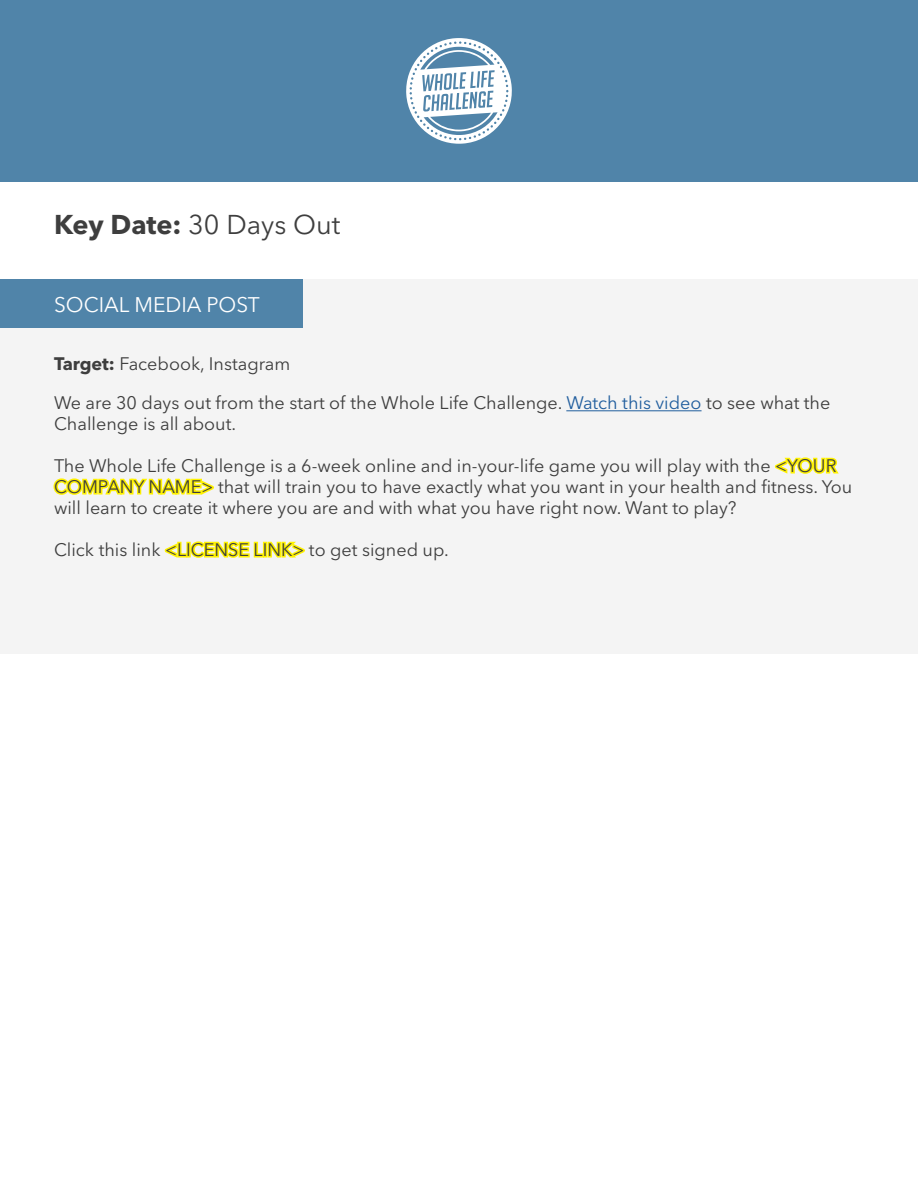
<style>
.page{position:relative;width:918px;height:1188px;background:#fff}
.page>*{position:absolute;margin:0;border:0;box-sizing:border-box;transform-origin:0 0}
.t1{font:27px "Avenir Next LT Pro";color:#3e3e3e}
.t2{font:21px "Avenir Next LT Pro";color:#fff}
.t3{font:18px/21px "Avenir Next LT Pro";color:#3e3e3e}
.s1{font-weight:700}
.s2{color:#215e9e}
</style>
<div class="page">
<div style="left:0;top:0;width:918px;height:182px;background:#5084a9"></div>
<svg style="left:406px;top:38px;width:106px;height:106px"></svg>
<div style="left:0;top:279px;width:918px;height:374px;background:#f4f4f4"></div>
<div style="left:0;top:279px;width:302px;height:49px;background:#5084a9"></div>
<hr style="left:566px;top:410px;width:136px;height:1px;background:#215e9e">
<svg style="left:774px;top:457px;width:65px;height:17px"></svg>
<svg style="left:53px;top:478px;width:161px;height:17px"></svg>
<svg style="left:164px;top:541px;width:141px;height:17px"></svg>
<p class="t1" style="left:54px;top:208px;width:288px"><span class="s1">Key Date:</span> 30 Days Out</p>
<p class="t2" style="left:54px;top:293px;width:207px">SOCIAL MEDIA POST</p>
<p class="t3" style="left:54px;top:353px;width:238px"><span class="s1">Target:</span> Facebook, Instagram</p>
<p class="t3" style="left:54px;top:392px;width:778px">We are 30 days out from the start of the Whole Life Challenge. <span class="s2">Watch this video</span> to see what the<br>Challenge is all about.</p>
<p class="t3" style="left:54px;top:455px;width:800px">The Whole Life Challenge is a 6-week online and in-your-life game you will play with the &lt;YOUR<br>COMPANY NAME&gt; that will train you to have exactly what you want in your health and fitness. You will learn to create it where you are and with what you have right now. Want to play?</p>
<p class="t3" style="left:54px;top:539px;width:396px">Click this link &lt;LICENSE LINK&gt; to get signed up.</p>
</div>
